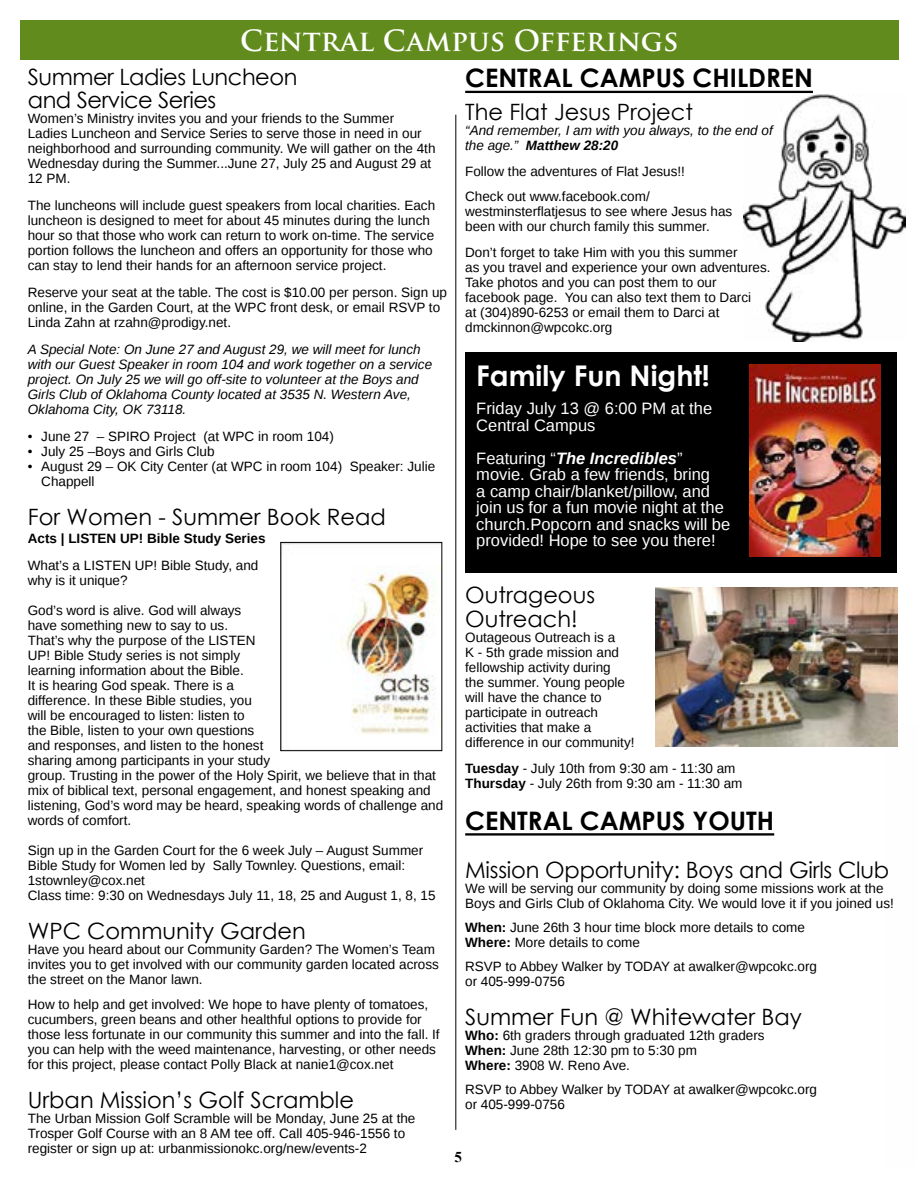
<style>
.page{position:relative;width:918px;height:1188px;background:#fff}
.page>*{position:absolute;margin:0;border:0;box-sizing:border-box;transform-origin:0 0}
.t1{font:700 28.5px "Trajan Pro";color:#fff}
.t2{font:700 28.5px "Century Gothic";color:#fff}
.t3{font:700 25.5px "Century Gothic";color:#000}
.t4{font:22.5px/24px "Century Gothic";color:#000}
.t5{font:22.5px/22.5px "Century Gothic";letter-spacing:-.02em;color:#000}
.t6{font:16.5px/16.5px "Liberation Sans";color:#fff}
.t7{font:700 15px "Times New Roman";color:#000}
.t8{font:13.5px/15px "Liberation Sans";color:#000}
.t9{font:italic 13.5px/15px "Liberation Sans";color:#000}
.t10{font:700 13.5px "Liberation Sans";color:#000}
.s1{font-weight:700}
.s2{font-weight:700;font-style:italic}
</style>
<div class="page">
<div style="left:20px;top:21px;width:879px;height:39px;background:#618b1d"></div>
<hr style="left:465px;top:91px;width:348px;height:2px;background:#000">
<hr style="left:465px;top:833px;width:309px;height:3px;background:#000">
<hr style="left:456px;top:115px;width:1px;height:1015px;background:#000">
<img style="left:743px;top:94px;width:162px;height:247px">
<img style="left:283px;top:544px;width:157px;height:191px">
<div style="left:281px;top:542px;width:161px;height:209px;border:1px solid #000"></div>
<img style="left:656px;top:587px;width:242px;height:160px">
<div style="left:465px;top:352px;width:432px;height:220px;background:#000"></div>
<img style="left:749px;top:364px;width:132px;height:192px">
<h1 class="t1" style="left:240px;top:23px;width:440px">CENTRAL CAMPUS OFFERINGS</h1>
<h3 class="t5" style="left:28px;top:65px;width:271px">Summer Ladies Luncheon and Service Series</h3>
<p class="t8" style="left:28px;top:111px;width:409px">Women’s Ministry invites you and your friends to the Summer Ladies Luncheon and Service Series to serve those in need in our neighborhood and surrounding community. We will gather on the 4th Wednesday during the Summer...June 27, July 25 and August 29 at 12 PM.</p>
<p class="t8" style="left:28px;top:198px;width:409px">The luncheons will include guest speakers from local charities. Each luncheon is designed to meet for about 45 minutes during the lunch hour so that those who work can return to work on-time. The service portion follows the luncheon and offers an opportunity for those who can stay to lend their hands for an afternoon service project.</p>
<p class="t8" style="left:28px;top:285px;width:421px">Reserve your seat at the table. The cost is $10.00 per person. Sign up online, in the Garden Court, at the WPC front desk, or email RSVP to<br>Linda Zahn at rzahn@prodigy.net.</p>
<p class="t9" style="left:28px;top:341px;width:406px">A Special Note: On June 27 and August 29, we will meet for lunch with our Guest Speaker in room 104 and work together on a service project. On July 25 we will go off-site to volunteer at the Boys and Girls Club of Oklahoma County located at 3535 N. Western Ave, Oklahoma City, OK 73118.</p>
<p class="t8" style="left:28px;top:429px;width:308px">• June 27 – SPIRO Project (at WPC in room 104)</p>
<p class="t8" style="left:28px;top:444px;width:188px">• July 25 –Boys and Girls Club</p>
<p class="t8" style="left:41px;top:459px;width:395px;text-indent:-14px">• August 29 – OK City Center (at WPC in room 104) Speaker: Julie<br>Chappell</p>
<h3 class="t4" style="left:28px;top:504px;width:360px">For Women - Summer Book Read</h3>
<p class="t10" style="left:28px;top:529px;width:239px">Acts | LISTEN UP! Bible Study Series</p>
<p class="t8" style="left:28px;top:558px;width:232px">What’s a LISTEN UP! Bible Study, and why is it unique?</p>
<p class="t8" style="left:28px;top:603px;width:417px">God’s word is alive. God will always<br>have something new to say to us.<br>That’s why the purpose of the LISTEN<br>UP! Bible Study series is not simply<br>learning information about the Bible.<br>It is hearing God speak. There is a<br>difference. In these Bible studies, you<br>will be encouraged to listen: listen to<br>the Bible, listen to your own questions<br>and responses, and listen to the honest<br>sharing among participants in your study<br>group. Trusting in the power of the Holy Spirit, we believe that in that mix of biblical text, personal engagement, and honest speaking and listening, God’s word may be heard, speaking words of challenge and words of comfort.</p>
<p class="t8" style="left:28px;top:843px;width:409px">Sign up in the Garden Court for the 6 week July – August Summer Bible Study for Women led by Sally Townley. Questions, email:<br>1stownley@cox.net<br>Class time: 9:30 on Wednesdays July 11, 18, 25 and August 1, 8, 15</p>
<h3 class="t4" style="left:28px;top:918px;width:280px">WPC Community Garden</h3>
<p class="t8" style="left:28px;top:942px;width:413px">Have you heard about our Community Garden? The Women’s Team invites you to get involved with our community garden located across the street on the Manor lawn.</p>
<p class="t8" style="left:28px;top:998px;width:413px">How to help and get involved: We hope to have plenty of tomatoes, cucumbers, green beans and other healthful options to provide for those less fortunate in our community this summer and into the fall. If you can help with the weed maintenance, harvesting, or other needs for this project, please contact Polly Black at nanie1@cox.net</p>
<h3 class="t4" style="left:28px;top:1088px;width:328px">Urban Mission’s Golf Scramble</h3>
<p class="t8" style="left:28px;top:1112px;width:389px">The Urban Mission Golf Scramble will be Monday, June 25 at the<br>Trosper Golf Course with an 8 AM tee off. Call 405-946-1556 to register or sign up at: urbanmissionokc.org/new/events-2</p>
<h2 class="t3" style="left:465px;top:59px;width:349px">CENTRAL CAMPUS CHILDREN</h2>
<h3 class="t4" style="left:465px;top:100px;width:229px">The Flat Jesus Project</h3>
<p class="t9" style="left:465px;top:123px;width:309px">“And remember, I am with you always, to the end of the age.” <span class="s1">Matthew 28:20</span></p>
<p class="t8" style="left:465px;top:159px;width:221px;line-height:25.5px">Follow the adventures of Flat Jesus!!<br>Check out www.facebook.com/</p>
<p class="t8" style="left:465px;top:205px;width:269px">westminsterflatjesus to see where Jesus has been with our church family this summer.</p>
<p class="t8" style="left:465px;top:245px;width:307px">Don’t forget to take Him with you this summer<br>as you travel and experience your own adventures.<br>Take photos and you can post them to our facebook page. You can also text them to Darci<br>at (304)890-6253 or email them to Darci at dmckinnon@wpcokc.org</p>
<h1 class="t2" style="left:476px;top:354px;width:235px">Family Fun Night!</h1>
<p class="t6" style="left:476px;top:401px;width:237px">Friday July 13 @ 6:00 PM at the<br>Central Campus</p>
<p class="t6" style="left:476px;top:450px;width:256px">Featuring “<span class="s2">The Incredibles</span>” movie. Grab a few friends, bring<br>a camp chair/blanket/pillow, and join us for a fun movie night at the church.Popcorn and snacks will be provided! Hope to see you there!</p>
<h3 class="t4" style="left:465px;top:583px;width:131px">Outrageous<br>Outreach!</h3>
<p class="t8" style="left:465px;top:631px;width:171px">Outageous Outreach is a<br>K - 5th grade mission and fellowship activity during<br>the summer. Young people will have the chance to participate in outreach activities that make a difference in our community!</p>
<p class="t8" style="left:465px;top:761px;width:279px"><span class="s1">Tuesday</span> - July 10th from 9:30 am - 11:30 am<br><span class="s1">Thursday</span> - July 26th from 9:30 am - 11:30 am</p>
<h2 class="t3" style="left:465px;top:801px;width:311px">CENTRAL CAMPUS YOUTH</h2>
<h3 class="t4" style="left:465px;top:857px;width:426px">Mission Opportunity: Boys and Girls Club</h3>
<p class="t8" style="left:465px;top:881px;width:430px">We will be serving our community by doing some missions work at the<br>Boys and Girls Club of Oklahoma City. We would love it if you joined us!</p>
<p class="t8" style="left:465px;top:920px;width:341px"><span class="s1">When:</span> June 26th 3 hour time block more details to come<br><span class="s1">Where:</span> More details to come</p>
<p class="t8" style="left:465px;top:959px;width:353px">RSVP to Abbey Walker by TODAY at awalker@wpcokc.org or 405-999-0756</p>
<h3 class="t4" style="left:465px;top:1004px;width:338px">Summer Fun @ Whitewater Bay</h3>
<p class="t8" style="left:465px;top:1028px;width:301px"><span class="s1">Who:</span> 6th graders through graduated 12th graders<br><span class="s1">When:</span> June 28th 12:30 pm to 5:30 pm<br><span class="s1">Where:</span> 3908 W. Reno Ave.</p>
<p class="t8" style="left:465px;top:1082px;width:353px">RSVP to Abbey Walker by TODAY at awalker@wpcokc.org or 405-999-0756</p>
<p class="t7" style="left:454px;top:1146px;width:9px">5</p>
</div>
